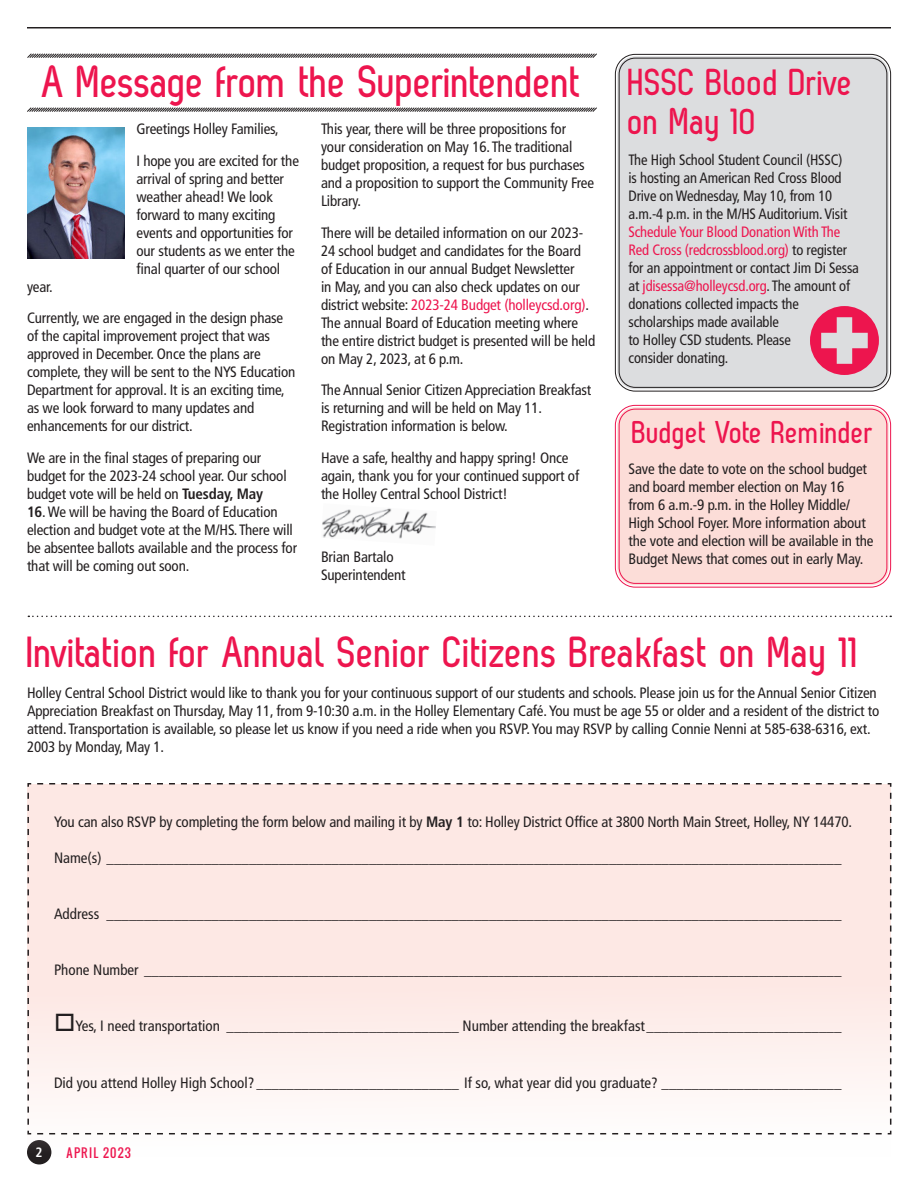
<style>
.page{position:relative;width:918px;height:1188px;background:#fff}
.page>*{position:absolute;margin:0;border:0;box-sizing:border-box;transform-origin:0 0}
.NEW_HEAD{font:700 45px "Zag";letter-spacing:-.01em;color:#ed154e}
.NEW_HEAD-2{font:700 43.5px "Zag";color:#ed154e}
.NEW_HEAD-3{font:700 37.5px/39px "Zag";color:#ed154e}
.NEW_HEAD-4{font:700 31.5px "Zag";color:#ed154e}
.body{font:condensed 15px/18px "Frutiger";letter-spacing:-.01em;color:#231f20}
.t1{font:700 condensed 13.5px "Frutiger";color:#fff}
.t2{font:12px "Oswald";letter-spacing:.1em;color:#ed154e}
.s1{font-weight:700}
.s2{color:#ed154e}
</style>
<div class="page">
<div style="left:27px;top:1140px;width:24px;height:24px;background:#231f20;border-radius:50%"></div>
<hr style="left:27px;top:27px;width:864px;height:1px;background:#231f20">
<svg style="left:27px;top:107px;width:570px;height:5px;background:#939191"></svg>
<svg style="left:27px;top:53px;width:570px;height:5px;background:#939191"></svg>
<img style="left:322px;top:508px;width:114px;height:31px">
<img style="left:27px;top:127px;width:97px;height:131px">
<div style="left:27px;top:784px;width:864px;height:372px;background:#fefefe"></div>
<svg style="left:27px;top:783px;width:865px;height:352px"></svg>
<svg style="left:28px;top:616px;width:863px;height:1px"></svg>
<div style="left:617px;top:407px;width:272px;height:178px;background:#fcddd8;border-radius:18px"></div>
<div style="left:615px;top:405px;width:276px;height:183px;border:1px solid #ed154e;border-radius:20px"></div>
<div style="left:619px;top:409px;width:268px;height:175px;border:1px solid #ed154e;border-radius:16px"></div>
<div style="left:617px;top:56px;width:272px;height:333px;background:#dcdddf;border-radius:18px"></div>
<div style="left:615px;top:54px;width:276px;height:337px;border:1px solid #231f20;border-radius:20px"></div>
<div style="left:619px;top:58px;width:268px;height:330px;border:1px solid #231f20;border-radius:16px"></div>
<svg style="left:810px;top:306px;width:69px;height:69px"></svg>
<p class="NEW_HEAD" style="left:42px;top:57px;width:541px">A Message from the Superintendent</p>
<p class="body" style="left:136px;top:120px;width:144px">Greetings Holley Families,</p>
<p class="body" style="left:136px;top:152px;width:164px">I hope you are excited for the arrival of spring and better weather ahead! We look forward to many exciting events and opportunities for our students as we enter the final quarter of our school</p>
<p class="body" style="left:27px;top:278px;width:27px">year.</p>
<p class="body" style="left:27px;top:309px;width:270px">Currently, we are engaged in the design phase of the capital improvement project that was approved in December. Once the plans are complete, they will be sent to the NYS Education Department for approval. It is an exciting time, as we look forward to many updates and enhancements for our district.</p>
<p class="body" style="left:27px;top:449px;width:261px">We are in the final stages of preparing our budget for the 2023-24 school year. Our school budget vote will be held on <span class="s1">Tuesday, May</span></p>
<p class="body" style="left:27px;top:503px;width:272px"><span class="s1">16</span>. We will be having the Board of Education election and budget vote at the M/HS. There will be absentee ballots available and the process for that will be coming out soon.</p>
<p class="body" style="left:321px;top:120px;width:275px">This year, there will be three propositions for your consideration on May 16. The traditional budget proposition, a request for bus purchases and a proposition to support the Community Free Library.</p>
<p class="body" style="left:321px;top:224px;width:276px">There will be detailed information on our 2023- 24 school budget and candidates for the Board of Education in our annual Budget Newsletter<br>in May, and you can also check updates on our district website: <span class="s2">2023-24 Budget (holleycsd.org)</span>.<br>The annual Board of Education meeting where the entire district budget is presented will be held on May 2, 2023, at 6 p.m.</p>
<p class="body" style="left:321px;top:381px;width:272px">The Annual Senior Citizen Appreciation Breakfast is returning and will be held on May 11.<br>Registration information is below.</p>
<p class="body" style="left:321px;top:449px;width:260px">Have a safe, healthy and happy spring! Once again, thank you for your continued support of the Holley Central School District!</p>
<p class="body" style="left:321px;top:548px;width:86px">Brian Bartalo<br>Superintendent</p>
<p class="NEW_HEAD-3" style="left:628px;top:62px;width:227px">HSSC Blood Drive on May 10</p>
<p class="body" style="left:628px;top:151px;width:232px">The High School Student Council (HSSC)<br>is hosting an American Red Cross Blood Drive on Wednesday, May 10, from 10 a.m.-4 p.m. in the M/HS Auditorium. Visit <span class="s2">Schedule Your Blood Donation With The Red Cross (redcrossblood.org)</span> to register for an appointment or contact Jim Di Sessa at <span class="s2">jdisessa@holleycsd.org</span>. The amount of donations collected impacts the scholarships made available<br>to Holley CSD students. Please<br>consider donating.</p>
<p class="NEW_HEAD-4" style="left:632px;top:415px;width:243px">Budget Vote Reminder</p>
<p class="body" style="left:628px;top:460px;width:247px">Save the date to vote on the school budget and board member election on May 16 from 6 a.m.-9 p.m. in the Holley Middle/ High School Foyer. More information about the vote and election will be available in the Budget News that comes out in early May.</p>
<p class="NEW_HEAD-2" style="left:27px;top:628px;width:834px">Invitation for Annual Senior Citizens Breakfast on May 11</p>
<p class="body" style="left:27px;top:684px;width:854px">Holley Central School District would like to thank you for your continuous support of our students and schools. Please join us for the Annual Senior Citizen Appreciation Breakfast on Thursday, May 11, from 9-10:30 a.m. in the Holley Elementary Café. You must be age 55 or older and a resident of the district to attend. Transportation is available, so please let us know if you need a ride when you RSVP. You may RSVP by calling Connie Nenni at 585-638-6316, ext.<br>2003 by Monday, May 1.</p>
<p class="body" style="left:54px;top:813px;width:800px">You can also RSVP by completing the form below and mailing it by <span class="s1">May 1</span> to: Holley District Office at 3800 North Main Street, Holley, NY 14470.</p>
<p class="body" style="left:54px;top:849px;width:789px">Name(s) __________________________________________________________________________________________________</p>
<p class="body" style="left:54px;top:905px;width:789px">Address __________________________________________________________________________________________________</p>
<p class="body" style="left:54px;top:961px;width:789px">Phone Number _____________________________________________________________________________________________</p>
<p class="body" style="left:54px;top:1017px;width:789px">□Yes, I need transportation _______________________________ Number attending the breakfast__________________________</p>
<p class="body" style="left:54px;top:1074px;width:789px">Did you attend Holley High School? ___________________________ If so, what year did you graduate? ________________________</p>
<p class="t1" style="left:36px;top:1145px;width:9px">2</p>
<p class="t2" style="left:67px;top:1143px;width:66px">APRIL 2023</p>
</div>
